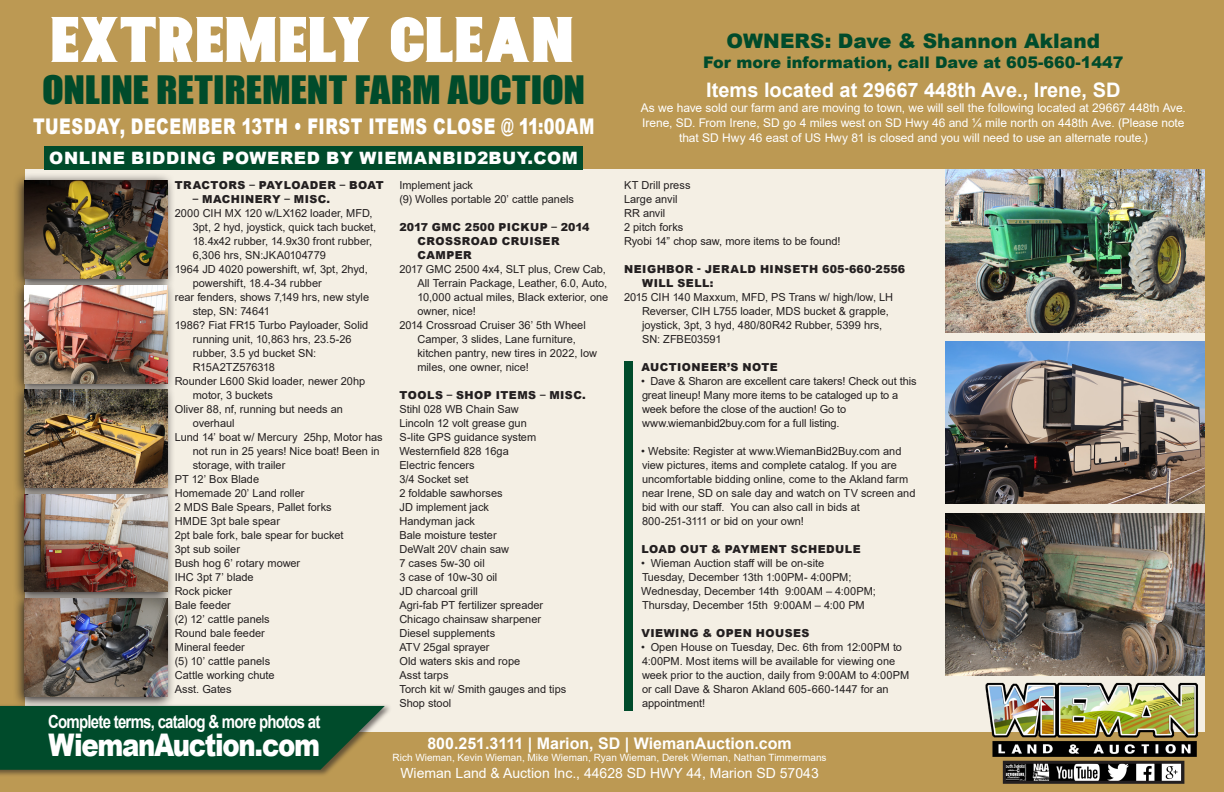
<style>
.page{position:relative;width:1224px;height:792px;background:#fff}
.page>*{position:absolute;margin:0;border:0;box-sizing:border-box;transform-origin:0 0}
.t1{font:64px "Nurjan";letter-spacing:-.015em;color:#fff;scale:1.1 1}
.t2{font:36px "Impact";letter-spacing:-.005em;color:#004b2b;scale:1.11 1}
.t3{font:900 31.2px "Arial";letter-spacing:-.05em;color:#fff;scale:.83 1}
.t4{font:900 21.6px "Arial";letter-spacing:.03em;color:#fff;scale:.75 1}
.t5{font:700 20px "Arial";color:#fff}
.t6{font:900 20px "Arial";color:#004b2b}
.t7{font:700 18px "Arial";letter-spacing:-.05em;color:#fff;scale:.83 1}
.t8{font:900 17px "Arial";letter-spacing:.035em;color:#fff}
.t9{font:900 16px "Arial";color:#004b2b}
.t10{font:700 16px "Arial";color:#fff}
.t11{font:14px "Arial";color:#fff}
.t12{font:12px/15px "Arial";letter-spacing:-.005em;color:#fff;text-align:center}
.t13{font:11px/14px "Arial";color:#231f20}
.t14{font:900 11px/14px "Arial";letter-spacing:.04em;color:#231f20}
.t15{font:10px "Arial";color:#fff}
</style>
<div class="page">
<div style="left:0;top:1px;width:1224px;height:791px;background:#bc9953"></div>
<div style="left:25px;top:170px;width:1180px;height:562px;background:#f4efe4"></div>
<svg style="left:15px;top:175px;width:158px;height:103px"></svg>
<img style="left:25px;top:181px;width:142px;height:97px">
<svg style="left:15px;top:278px;width:158px;height:104px;background:#9c8d76"></svg>
<img style="left:25px;top:285px;width:142px;height:97px">
<svg style="left:15px;top:382px;width:158px;height:105px;background:#94856e"></svg>
<img style="left:25px;top:390px;width:142px;height:97px">
<svg style="left:15px;top:487px;width:158px;height:104px;background:#998a74"></svg>
<img style="left:25px;top:494px;width:142px;height:97px">
<svg style="left:15px;top:591px;width:158px;height:113px;background:#958977"></svg>
<img style="left:25px;top:599px;width:142px;height:97px">
<img style="left:945px;top:342px;width:260px;height:162px">
<img style="left:945px;top:514px;width:260px;height:162px">
<img style="left:945px;top:170px;width:260px;height:162px">
<div style="left:624px;top:361px;width:8px;height:350px;background:#004b2b"></div>
<div style="left:45px;top:146px;width:538px;height:24px;background:#004b2b"></div>
<div style="left:0;top:704px;width:393px;height:73px;background:#231f20;opacity:.58"></div>
<svg style="left:0;top:706px;width:385px;height:64px;background:#0f512f"></svg>
<img style="left:1007px;top:770px;width:173px;height:10px">
<div style="left:1003px;top:761px;width:181px;height:23px;border:3px solid #231f20"></div>
<img style="left:985px;top:682px;width:213px;height:88px">
<p class="t1" style="left:51px;top:7px;width:479px">EXTREMELY CLEAN</p>
<p class="t2" style="left:42px;top:62px;width:491px">ONLINE RETIREMENT FARM AUCTION</p>
<p class="t4" style="left:33px;top:110px;width:750px">TUESDAY, DECEMBER 13TH • FIRST ITEMS CLOSE @ 11:00AM</p>
<p class="t8" style="left:49px;top:145px;width:530px">ONLINE BIDDING POWERED BY WIEMANBID2BUY.COM</p>
<p class="t14" style="left:175px;top:177px;width:210px">TRACTORS – PAYLOADER – BOAT</p>
<p class="t14" style="left:193px;top:191px;width:139px">– MACHINERY – MISC.</p>
<p class="t13" style="left:193px;top:206px;width:185px;text-indent:-18px">2000 CIH MX 120 w/LX162 loader, MFD, 3pt, 2 hyd, joystick, quick tach bucket, 18.4x42 rubber, 14.9x30 front rubber, 6,306 hrs, SN:JKA0104779</p>
<p class="t13" style="left:193px;top:262px;width:176px;text-indent:-18px">1964 JD 4020 powershift, wf, 3pt, 2hyd, powershift, 18.4-34 rubber</p>
<p class="t13" style="left:193px;top:290px;width:178px;text-indent:-18px">rear fenders, shows 7,149 hrs, new style step, SN: 74641</p>
<p class="t13" style="left:193px;top:318px;width:177px;text-indent:-18px">1986? Fiat FR15 Turbo Payloader, Solid running unit, 10,863 hrs, 23.5-26 rubber, 3.5 yd bucket SN:<br>R15A2TZ576318</p>
<p class="t13" style="left:193px;top:374px;width:174px;text-indent:-18px">Rounder L600 Skid loader, newer 20hp motor, 3 buckets</p>
<p class="t13" style="left:193px;top:402px;width:152px;text-indent:-18px">Oliver 88, nf, running but needs an overhaul</p>
<p class="t13" style="left:193px;top:430px;width:191px;text-indent:-18px">Lund 14’ boat w/ Mercury 25hp, Motor has not run in 25 years! Nice boat! Been in storage, with trailer</p>
<p class="t13" style="left:175px;top:472px;width:86px">PT 12’ Box Blade</p>
<p class="t13" style="left:175px;top:486px;width:131px">Homemade 20’ Land roller</p>
<p class="t13" style="left:175px;top:500px;width:158px">2 MDS Bale Spears, Pallet forks</p>
<p class="t13" style="left:175px;top:514px;width:107px">HMDE 3pt bale spear</p>
<p class="t13" style="left:175px;top:528px;width:170px">2pt bale fork, bale spear for bucket</p>
<p class="t13" style="left:175px;top:542px;width:67px">3pt sub soiler</p>
<p class="t13" style="left:175px;top:556px;width:127px">Bush hog 6’ rotary mower</p>
<p class="t13" style="left:175px;top:570px;width:80px">IHC 3pt 7’ blade</p>
<p class="t13" style="left:175px;top:584px;width:59px">Rock picker</p>
<p class="t13" style="left:175px;top:598px;width:58px">Bale feeder</p>
<p class="t13" style="left:175px;top:612px;width:97px">(2) 12’ cattle panels</p>
<p class="t13" style="left:175px;top:626px;width:92px">Round bale feeder</p>
<p class="t13" style="left:175px;top:640px;width:72px">Mineral feeder</p>
<p class="t13" style="left:175px;top:654px;width:97px">(5) 10’ cattle panels</p>
<p class="t13" style="left:175px;top:668px;width:101px">Cattle working chute</p>
<p class="t13" style="left:175px;top:682px;width:58px">Asst. Gates</p>
<p class="t13" style="left:399px;top:178px;width:75px">Implement jack</p>
<p class="t13" style="left:399px;top:192px;width:176px">(9) Wolles portable 20’ cattle panels</p>
<p class="t14" style="left:418px;top:220px;width:173px;text-indent:-18px">2017 GMC 2500 PICKUP – 2014<br>CROSSROAD CRUISER<br>CAMPER</p>
<p class="t13" style="left:417px;top:262px;width:192px;text-indent:-18px">2017 GMC 2500 4x4, SLT plus, Crew Cab, All Terrain Package, Leather, 6.0, Auto, 10,000 actual miles, Black exterior, one owner, nice!</p>
<p class="t13" style="left:417px;top:318px;width:181px;text-indent:-18px">2014 Crossroad Cruiser 36’ 5th Wheel Camper, 3 slides, Lane furniture, kitchen pantry, new tires in 2022, low miles, one owner, nice!</p>
<p class="t14" style="left:400px;top:388px;width:188px">TOOLS – SHOP ITEMS – MISC.</p>
<p class="t13" style="left:399px;top:402px;width:121px">Stihl 028 WB Chain Saw</p>
<p class="t13" style="left:399px;top:416px;width:129px">Lincoln 12 volt grease gun</p>
<p class="t13" style="left:399px;top:430px;width:138px">S-lite GPS guidance system</p>
<p class="t13" style="left:399px;top:444px;width:111px">Westernfield 828 16ga</p>
<p class="t13" style="left:399px;top:458px;width:77px">Electric fencers</p>
<p class="t13" style="left:399px;top:472px;width:71px">3/4 Socket set</p>
<p class="t13" style="left:399px;top:486px;width:105px">2 foldable sawhorses</p>
<p class="t13" style="left:399px;top:500px;width:91px">JD implement jack</p>
<p class="t13" style="left:399px;top:514px;width:77px">Handyman jack</p>
<p class="t13" style="left:399px;top:528px;width:99px">Bale moisture tester</p>
<p class="t13" style="left:399px;top:542px;width:111px">DeWalt 20V chain saw</p>
<p class="t13" style="left:399px;top:556px;width:87px">7 cases 5w-30 oil</p>
<p class="t13" style="left:399px;top:570px;width:99px">3 case of 10w-30 oil</p>
<p class="t13" style="left:399px;top:584px;width:80px">JD charcoal grill</p>
<p class="t13" style="left:399px;top:598px;width:145px">Agri-fab PT fertilizer spreader</p>
<p class="t13" style="left:399px;top:612px;width:143px">Chicago chainsaw sharpener</p>
<p class="t13" style="left:399px;top:626px;width:97px">Diesel supplements</p>
<p class="t13" style="left:399px;top:640px;width:92px">ATV 25gal sprayer</p>
<p class="t13" style="left:399px;top:654px;width:122px">Old waters skis and rope</p>
<p class="t13" style="left:399px;top:668px;width:51px">Asst tarps</p>
<p class="t13" style="left:399px;top:682px;width:168px">Torch kit w/ Smith gauges and tips</p>
<p class="t13" style="left:399px;top:696px;width:53px">Shop stool</p>
<p class="t6" style="left:727px;top:26px;width:375px">OWNERS: Dave &amp; Shannon Akland</p>
<p class="t9" style="left:703px;top:50px;width:422px">For more information, call Dave at 605-660-1447</p>
<p class="t5" style="left:706px;top:76px;width:416px">Items located at 29667 448th Ave., Irene, SD</p>
<p class="t12" style="left:641px;top:100px;width:546px">As we have sold our farm and are moving to town, we will sell the following located at 29667 448th Ave.<br>Irene, SD. From Irene, SD go 4 miles west on SD Hwy 46 and ¼ mile north on 448th Ave. (Please note that SD Hwy 46 east of US Hwy 81 is closed and you will need to use an alternate route.)</p>
<p class="t13" style="left:624px;top:178px;width:68px">KT Drill press</p>
<p class="t13" style="left:624px;top:192px;width:55px">Large anvil</p>
<p class="t13" style="left:624px;top:206px;width:43px">RR anvil</p>
<p class="t13" style="left:624px;top:220px;width:61px">2 pitch forks</p>
<p class="t13" style="left:624px;top:234px;width:218px">Ryobi 14” chop saw, more items to be found!</p>
<p class="t14" style="left:642px;top:262px;width:265px;text-indent:-18px">NEIGHBOR - JERALD HINSETH 605-660-2556<br>WILL SELL:</p>
<p class="t13" style="left:642px;top:290px;width:253px;text-indent:-18px">2015 CIH 140 Maxxum, MFD, PS Trans w/ high/low, LH Reverser, CIH L755 loader, MDS bucket &amp; grapple, joystick, 3pt, 3 hyd, 480/80R42 Rubber, 5399 hrs, SN: ZFBE03591</p>
<p class="t14" style="left:642px;top:360px;width:138px">AUCTIONEER’S NOTE</p>
<p class="t13" style="left:641px;top:374px;width:277px">• Dave &amp; Sharon are excellent care takers! Check out this great lineup! Many more items to be cataloged up to a week before the close of the auction! Go to www.wiemanbid2buy.com for a full listing.</p>
<p class="t13" style="left:641px;top:444px;width:276px">• Website: Register at www.WiemanBid2Buy.com and view pictures, items and complete catalog. If you are uncomfortable bidding online, come to the Akland farm near Irene, SD on sale day and watch on TV screen and bid with our staff. You can also call in bids at 800-251-3111 or bid on your own!</p>
<p class="t14" style="left:642px;top:542px;width:221px">LOAD OUT &amp; PAYMENT SCHEDULE</p>
<p class="t13" style="left:641px;top:556px;width:212px">• Wieman Auction staff will be on-site<br>Tuesday, December 13th 1:00PM- 4:00PM;</p>
<p class="t13" style="left:641px;top:584px;width:236px">Wednesday, December 14th 9:00AM – 4:00PM;<br>Thursday, December 15th 9:00AM – 4:00 PM</p>
<p class="t14" style="left:642px;top:626px;width:169px">VIEWING &amp; OPEN HOUSES</p>
<p class="t13" style="left:641px;top:640px;width:270px">• Open House on Tuesday, Dec. 6th from 12:00PM to 4:00PM. Most items will be available for viewing one week prior to the auction, daily from 9:00AM to 4:00PM or call Dave &amp; Sharon Akland 605-660-1447 for an appointment!</p>
<p class="t7" style="left:48px;top:709px;width:330px">Complete terms, catalog &amp; more photos at</p>
<p class="t3" style="left:48px;top:723px;width:329px">WiemanAuction.com</p>
<p class="t10" style="left:427px;top:732px;width:366px">800.251.3111 | Marion, SD | WiemanAuction.com</p>
<p class="t15" style="left:393px;top:751px;width:436px">Rich Wieman, Kevin Wieman, Mike Wieman, Ryan Wieman, Derek Wieman, Nathan Timmermans</p>
<p class="t11" style="left:400px;top:764px;width:420px">Wieman Land &amp; Auction Inc., 44628 SD HWY 44, Marion SD 57043</p>
</div>
